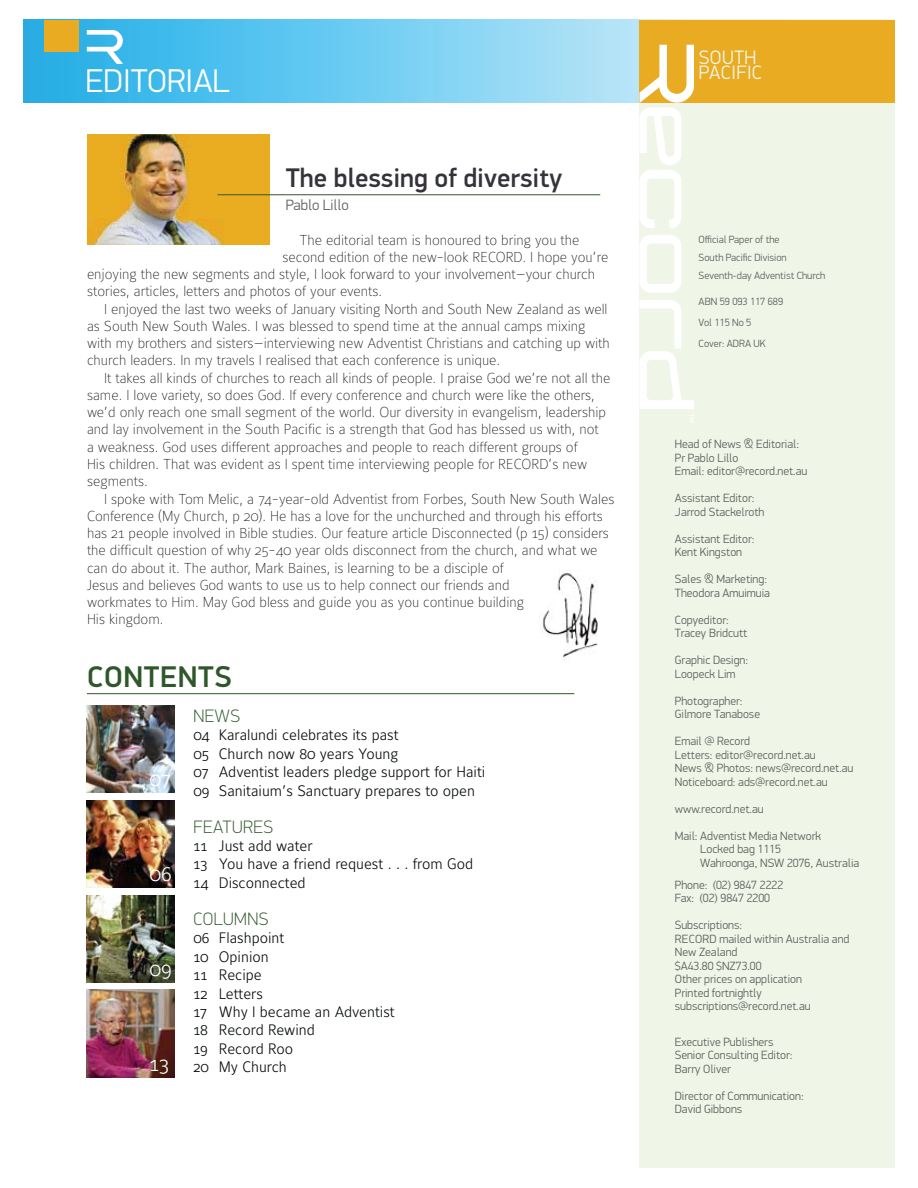
<style>
.page{position:relative;width:918px;height:1188px;background:#fff}
.page>*{position:absolute;margin:0;border:0;box-sizing:border-box;transform-origin:0 0}
.t1{font:300 33px "PF Din Display Pro";color:#fff}
.t2{font:500 30px "PF Din Display Pro";letter-spacing:.02em;color:#2e572a}
.t3{font:500 27px "PF Din Display Pro";color:#35323a}
.t4{font:300 21px "Maurea";letter-spacing:-.01em;color:#fff}
.t5{font:300 19.5px/15px "PF Din Display Pro";letter-spacing:.02em;color:#eff5e6}
.t6{font:100 18px "PF Din Display Pro";letter-spacing:.02em;color:#2e572a}
.t7{font:300 15px/18.5px "Maurea";color:#040809}
.t8{font:300 15px "PF Din Display Pro";color:#616161}
.t9{font:100 14.25px "Maurea";color:#040809}
.t10{font:300 12px/13.5px "PF Din Display Pro";color:#616161}
.t11{font:300 10.5px/18px "PF Din Display Pro";color:#616161}
</style>
<div class="page">
<div style="left:23px;top:20px;width:617px;height:83px;background:linear-gradient(to right,#1eade7,#b6e6fa)"></div>
<div style="left:640px;top:103px;width:255px;height:1065px;background:#eff6e7"></div>
<div style="left:640px;top:20px;width:255px;height:83px;background:#e8ab22"></div>
<div style="left:44px;top:20px;width:34px;height:31px;background:#e8ab22"></div>
<svg style="left:87px;top:30px;width:36px;height:34px"></svg>
<svg style="left:640px;top:45px;width:54px;height:377px"></svg>
<div style="left:87px;top:134px;width:183px;height:111px;background:#e8ab22"></div>
<img style="left:93px;top:134px;width:172px;height:111px">
<hr style="left:87px;top:693px;width:487px;height:1px;background:#2e572a">
<img style="left:541px;top:570px;width:57px;height:90px">
<img style="left:87px;top:705px;width:88px;height:88px">
<img style="left:87px;top:800px;width:88px;height:88px">
<img style="left:87px;top:895px;width:88px;height:88px">
<img style="left:87px;top:990px;width:88px;height:88px">
<hr style="left:218px;top:194px;width:382px;height:1px;background:#2f582a">
<h1 class="t1" style="left:86px;top:68px;width:146px">EDITORIAL</h1>
<h3 class="t3" style="left:286px;top:168px;width:278px">The blessing of diversity</h3>
<p class="t8" style="left:286px;top:199px;width:65px">Pablo Lillo</p>
<p class="t9" style="left:300px;top:234px;width:281px">The editorial team is honoured to bring you the</p>
<p class="t9" style="left:283px;top:251px;width:327px">second edition of the new-look RECORD. I hope you’re</p>
<p class="t9" style="left:87px;top:268px;width:510px">enjoying the new segments and style, I look forward to your involvement—your church</p>
<p class="t9" style="left:87px;top:286px;width:297px">stories, articles, letters and photos of your events.</p>
<p class="t9" style="left:104px;top:303px;width:505px">I enjoyed the last two weeks of January visiting North and South New Zealand as well</p>
<p class="t9" style="left:87px;top:320px;width:500px">as South New South Wales. I was blessed to spend time at the annual camps mixing</p>
<p class="t9" style="left:87px;top:337px;width:524px">with my brothers and sisters—interviewing new Adventist Christians and catching up with</p>
<p class="t9" style="left:87px;top:355px;width:415px">church leaders. In my travels I realised that each conference is unique.</p>
<p class="t9" style="left:104px;top:372px;width:508px">It takes all kinds of churches to reach all kinds of people. I praise God we’re not all the</p>
<p class="t9" style="left:87px;top:389px;width:509px">same. I love variety, so does God. If every conference and church were like the others,</p>
<p class="t9" style="left:87px;top:406px;width:521px">we’d only reach one small segment of the world. Our diversity in evangelism, leadership</p>
<p class="t9" style="left:87px;top:424px;width:513px">and lay involvement in the South Pacific is a strength that God has blessed us with, not</p>
<p class="t9" style="left:87px;top:441px;width:492px">a weakness. God uses different approaches and people to reach different groups of</p>
<p class="t9" style="left:87px;top:458px;width:502px">His children. That was evident as I spent time interviewing people for RECORD’s new</p>
<p class="t9" style="left:87px;top:476px;width:62px">segments.</p>
<p class="t9" style="left:104px;top:493px;width:512px">I spoke with Tom Melic, a 74-year-old Adventist from Forbes, South New South Wales</p>
<p class="t9" style="left:87px;top:510px;width:517px">Conference (My Church, p 20). He has a love for the unchurched and through his efforts</p>
<p class="t9" style="left:87px;top:527px;width:523px">has 21 people involved in Bible studies. Our feature article Disconnected (p 15) considers</p>
<p class="t9" style="left:87px;top:545px;width:512px">the difficult question of why 25-40 year olds disconnect from the church, and what we</p>
<p class="t9" style="left:87px;top:562px;width:418px">can do about it. The author, Mark Baines, is learning to be a disciple of</p>
<p class="t9" style="left:87px;top:579px;width:424px">Jesus and believes God wants to use us to help connect our friends and</p>
<p class="t9" style="left:87px;top:596px;width:439px">workmates to Him. May God bless and guide you as you continue building</p>
<p class="t9" style="left:87px;top:614px;width:78px">His kingdom.</p>
<h2 class="t2" style="left:87px;top:665px;width:146px">CONTENTS</h2>
<h3 class="t4" style="left:150px;top:770px;width:23px">07</h3>
<h3 class="t4" style="left:150px;top:865px;width:24px">06</h3>
<h3 class="t4" style="left:150px;top:960px;width:24px">09</h3>
<h3 class="t4" style="left:150px;top:1055px;width:21px">13</h3>
<p class="t6" style="left:194px;top:705px;width:48px">NEWS</p>
<p class="t7" style="left:193px;top:727px;width:294px">04 Karalundi celebrates its past<br>05 Church now 80 years Young<br>07 Adventist leaders pledge support for Haiti 09 Sanitaium’s Sanctuary prepares to open</p>
<p class="t6" style="left:194px;top:816px;width:81px">FEATURES</p>
<p class="t7" style="left:193px;top:837px;width:281px">11 Just add water<br>13 You have a friend request . . . from God<br>14 Disconnected</p>
<p class="t6" style="left:194px;top:908px;width:76px">COLUMNS</p>
<p class="t7" style="left:193px;top:930px;width:203px">06 Flashpoint<br>10 Opinion<br>11 Recipe<br>12 Letters<br>17 Why I became an Adventist<br>18 Record Rewind<br>19 Record Roo<br>20 My Church</p>
<h3 class="t5" style="left:699px;top:52px;width:65px">SOUTH<br>PACIFIC</h3>
<p class="t11" style="left:699px;top:231px;width:128px">Official Paper of the<br>South Pacific Division<br>Seventh-day Adventist Church</p>
<p class="t11" style="left:699px;top:292px;width:86px;line-height:21.1px">ABN 59 093 117 689<br>Vol 115 No 5<br>Cover: ADRA UK</p>
<p class="t10" style="left:675px;top:438px;width:134px">Head of News &amp; Editorial:<br>Pr Pablo Lillo<br>Email: editor@record.net.au</p>
<p class="t10" style="left:675px;top:492px;width:91px">Assistant Editor:<br>Jarrod Stackelroth</p>
<p class="t10" style="left:675px;top:533px;width:81px">Assistant Editor:<br>Kent Kingston</p>
<p class="t10" style="left:675px;top:573px;width:97px">Sales &amp; Marketing:<br>Theodora Amuimuia</p>
<p class="t10" style="left:675px;top:614px;width:74px">Copyeditor:<br>Tracey Bridcutt</p>
<p class="t10" style="left:675px;top:654px;width:75px">Graphic Design:<br>Loopeck Lim</p>
<p class="t10" style="left:675px;top:695px;width:87px">Photographer:<br>Gilmore Tanabose</p>
<p class="t10" style="left:675px;top:735px;width:180px">Email @ Record<br>Letters: editor@record.net.au<br>News &amp; Photos: news@record.net.au<br>Noticeboard: ads@record.net.au</p>
<p class="t10" style="left:675px;top:803px;width:90px">www.record.net.au</p>
<p class="t10" style="left:700px;top:830px;width:160px;text-indent:-25px">Mail: Adventist Media Network<br>Locked bag 1115<br>Wahroonga, NSW 2076, Australia</p>
<p class="t10" style="left:675px;top:879px;width:110px">Phone: (02) 9847 2222<br>Fax: (02) 9847 2200</p>
<p class="t10" style="left:675px;top:919px;width:176px">Subscriptions:<br>RECORD mailed within Australia and<br>New Zealand<br>$A43.80 $NZ73.00<br>Other prices on application<br>Printed fortnightly subscriptions@record.net.au</p>
<p class="t10" style="left:675px;top:1036px;width:119px">Executive Publishers<br>Senior Consulting Editor:<br>Barry Oliver</p>
<p class="t10" style="left:675px;top:1090px;width:130px">Director of Communication:<br>David Gibbons</p>
</div>
